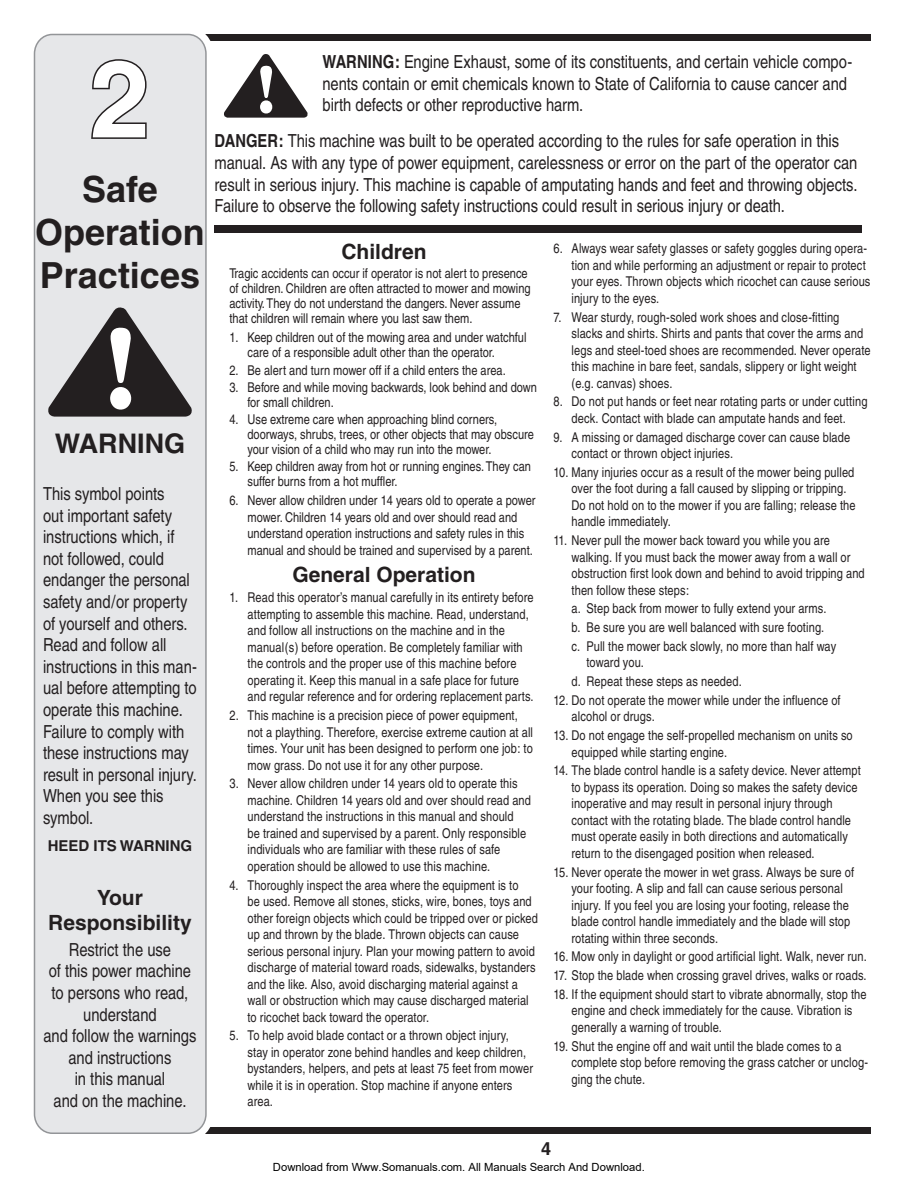
<style>
.page{position:relative;width:918px;height:1188px;background:#fff}
.page>*{position:absolute;margin:0;border:0;box-sizing:border-box;transform-origin:0 0}
.t1{font:700 108px "Helvetica";color:#fff}
.t2{font:700 36px/43.2px "Helvetica";color:#231f20;text-align:center}
.t3{font:700 27px "Helvetica";color:#231f20}
.t4{font:700 21px/25.2px "Helvetica";color:#231f20;text-align:center}
.t5{font:condensed 18px/21.6px "Helvetica";letter-spacing:-.005em;color:#231f20}
.t6{font:700 18px "Helvetica";color:#231f20}
.t7{font:700 15px "Helvetica";color:#231f20}
.t8{font:condensed 13.5px/16.5px "Helvetica";letter-spacing:.01em;color:#231f20}
.t9{font:11.25px "Arial";color:#000}
.s1{font-weight:700}
</style>
<div class="page">
<div style="left:110px;top:34px;width:761px;height:7px;background:#231f20"></div>
<div style="left:110px;top:1127px;width:761px;height:7px;background:#231f20"></div>
<div style="left:33px;top:33px;width:174px;height:1100px;background:#e6e7e9"></div>
<svg style="left:90px;top:58px;width:58px;height:82px;background:#bab9bb"></svg>
<svg style="left:46px;top:307px;width:148px;height:110px;background:#8b8a8b"></svg>
<svg style="left:224px;top:54px;width:84px;height:64px"></svg>
<div style="left:214px;top:225px;width:648px;height:8px;background:#231f20"></div>
<h1 class="t1" style="left:90px;top:33px;width:62px">2</h1>
<h2 class="t2" style="left:35px;top:167px;width:171px">Safe<br>Operation<br>Practices</h2>
<h3 class="t3" style="left:55px;top:427px;width:132px">WARNING</h3>
<p class="t5" style="left:43px;top:483px;width:155px">This symbol points<br>out important safety instructions which, if not followed, could endanger the personal safety and/or property of yourself and others.<br>Read and follow all instructions in this man&shy;ual before attempting to operate this machine.<br>Failure to comply with these instructions may result in personal injury.<br>When you see this symbol.</p>
<p class="t7" style="left:48px;top:837px;width:146px">HEED ITS WARNING</p>
<h3 class="t4" style="left:48px;top:885px;width:145px">Your<br>Responsibility</h3>
<h3 class="t5" style="left:44px;top:939px;width:154px;text-align:center">Restrict the use<br>of this power machine to persons who read, understand<br>and follow the warnings and instructions<br>in this manual<br>and on the machine.</h3>
<h3 class="t5" style="left:322px;top:51px;width:531px"><span class="s1">WARNING:</span> Engine Exhaust, some of its constituents, and certain vehicle compo&shy;nents contain or emit chemicals known to State of California to cause cancer and birth defects or other reproductive harm.</h3>
<p class="t5" style="left:214px;top:130px;width:645px"><span class="s1">DANGER:</span> This machine was built to be operated according to the rules for safe operation in this manual. As with any type of power equipment, carelessness or error on the part of the operator can result in serious injury. This machine is capable of amputating hands and feet and throwing objects.<br>Failure to observe the following safety instructions could result in serious injury or death.</p>
<h3 class="t4" style="left:341px;top:239px;width:87px">Children</h3>
<p class="t8" style="left:230px;top:266px;width:303px;line-height:15px">Tragic accidents can occur if operator is not alert to presence of children. Children are often attracted to mower and mowing activity. They do not understand the dangers. Never assume that children will remain where you last saw them.</p>
<p class="t8" style="left:247px;top:330px;width:281px;line-height:15px;text-indent:-18px">1. Keep children out of the mowing area and under watchful care of a responsible adult other than the operator.</p>
<p class="t8" style="left:230px;top:362px;width:278px">2. Be alert and turn mower off if a child enters the area.</p>
<p class="t8" style="left:247px;top:380px;width:291px;line-height:15px;text-indent:-18px">3. Before and while moving backwards, look behind and down for small children.</p>
<p class="t8" style="left:247px;top:412px;width:288px;line-height:15px;text-indent:-18px">4. Use extreme care when approaching blind corners, doorways, shrubs, trees, or other objects that may obscure your vision of a child who may run into the mower.</p>
<p class="t8" style="left:247px;top:459px;width:285px;line-height:15px;text-indent:-18px">5. Keep children away from hot or running engines. They can suffer burns from a hot muffler.</p>
<p class="t8" style="left:247px;top:492px;width:290px;text-indent:-18px">6. Never allow children under 14 years old to operate a power mower. Children 14 years old and over should read and understand operation instructions and safety rules in this manual and should be trained and supervised by a parent.</p>
<h3 class="t4" style="left:292px;top:562px;width:185px">General Operation</h3>
<p class="t8" style="left:247px;top:589px;width:288px;text-indent:-18px">1. Read this operator’s manual carefully in its entirety before attempting to assemble this machine. Read, understand, and follow all instructions on the machine and in the manual(s) before operation. Be completely familiar with the controls and the proper use of this machine before operating it. Keep this manual in a safe place for future and regular reference and for ordering replacement parts.</p>
<p class="t8" style="left:247px;top:707px;width:287px;text-indent:-18px">2. This machine is a precision piece of power equipment, not a plaything. Therefore, exercise extreme caution at all times. Your unit has been designed to perform one job: to mow grass. Do not use it for any other purpose.</p>
<p class="t8" style="left:247px;top:775px;width:285px;text-indent:-18px">3. Never allow children under 14 years old to operate this machine. Children 14 years old and over should read and understand the instructions in this manual and should<br>be trained and supervised by a parent. Only responsible individuals who are familiar with these rules of safe operation should be allowed to use this machine.</p>
<p class="t8" style="left:247px;top:877px;width:292px;text-indent:-18px">4. Thoroughly inspect the area where the equipment is to<br>be used. Remove all stones, sticks, wire, bones, toys and other foreign objects which could be tripped over or picked up and thrown by the blade. Thrown objects can cause serious personal injury. Plan your mowing pattern to avoid discharge of material toward roads, sidewalks, bystanders and the like. Also, avoid discharging material against a wall or obstruction which may cause discharged material to ricochet back toward the operator.</p>
<p class="t8" style="left:247px;top:1027px;width:287px;text-indent:-18px">5. To help avoid blade contact or a thrown object injury,<br>stay in operator zone behind handles and keep children, bystanders, helpers, and pets at least 75 feet from mower while it is in operation. Stop machine if anyone enters area.</p>
<p class="t8" style="left:571px;top:240px;width:301px;text-indent:-18px">6. Always wear safety glasses or safety goggles during opera&shy;tion and while performing an adjustment or repair to protect your eyes. Thrown objects which ricochet can cause serious injury to the eyes.</p>
<p class="t8" style="left:571px;top:309px;width:301px;text-indent:-18px">7. Wear sturdy, rough-soled work shoes and close-fitting slacks and shirts. Shirts and pants that cover the arms and legs and steel-toed shoes are recommended. Never operate this machine in bare feet, sandals, slippery or light weight (e.g. canvas) shoes.</p>
<p class="t8" style="left:553px;top:393px;width:316px;text-align:center">8. Do not put hands or feet near rotating parts or under cutting deck. Contact with blade can amputate hands and feet.</p>
<p class="t8" style="left:571px;top:429px;width:280px;text-indent:-18px">9. A missing or damaged discharge cover can cause blade contact or thrown object injuries.</p>
<p class="t8" style="left:571px;top:464px;width:286px;text-indent:-18px">10. Many injuries occur as a result of the mower being pulled over the foot during a fall caused by slipping or tripping.<br>Do not hold on to the mower if you are falling; release the handle immediately.</p>
<p class="t8" style="left:571px;top:532px;width:295px;text-indent:-18px">11. Never pull the mower back toward you while you are walking. If you must back the mower away from a wall or obstruction first look down and behind to avoid tripping and then follow these steps:</p>
<p class="t8" style="left:571px;top:599px;width:266px;line-height:18.8px">a. Step back from mower to fully extend your arms. b. Be sure you are well balanced with sure footing. c. Pull the mower back slowly, no more than half way</p>
<p class="t8" style="left:571px;top:653px;width:172px;line-height:18.8px;text-indent:15px">toward you.<br>d. Repeat these steps as needed.</p>
<p class="t8" style="left:571px;top:692px;width:271px;text-indent:-18px">12. Do not operate the mower while under the influence of alcohol or drugs.</p>
<p class="t8" style="left:571px;top:727px;width:283px;text-indent:-18px">13. Do not engage the self-propelled mechanism on units so equipped while starting engine.</p>
<p class="t8" style="left:571px;top:762px;width:291px;text-indent:-18px">14. The blade control handle is a safety device. Never attempt to bypass its operation. Doing so makes the safety device inoperative and may result in personal injury through contact with the rotating blade. The blade control handle must operate easily in both directions and automatically return to the disengaged position when released.</p>
<p class="t8" style="left:571px;top:864px;width:284px;text-indent:-18px">15. Never operate the mower in wet grass. Always be sure of your footing. A slip and fall can cause serious personal injury. If you feel you are losing your footing, release the blade control handle immediately and the blade will stop rotating within three seconds.</p>
<p class="t8" style="left:553px;top:948px;width:315px">16. Mow only in daylight or good artificial light. Walk, never run.</p>
<p class="t8" style="left:553px;top:967px;width:315px">17. Stop the blade when crossing gravel drives, walks or roads.</p>
<p class="t8" style="left:571px;top:986px;width:297px;text-indent:-18px">18. If the equipment should start to vibrate abnormally, stop the engine and check immediately for the cause. Vibration is generally a warning of trouble.</p>
<p class="t8" style="left:571px;top:1038px;width:298px;text-indent:-18px">19. Shut the engine off and wait until the blade comes to a complete stop before removing the grass catcher or unclog&shy;ging the chute.</p>
<h3 class="t6" style="left:541px;top:1137px;width:12px">4</h3>
<p class="t9" style="left:273px;top:1160px;width:373px">Download from Www.Somanuals.com. All Manuals Search And Download.</p>
</div>
